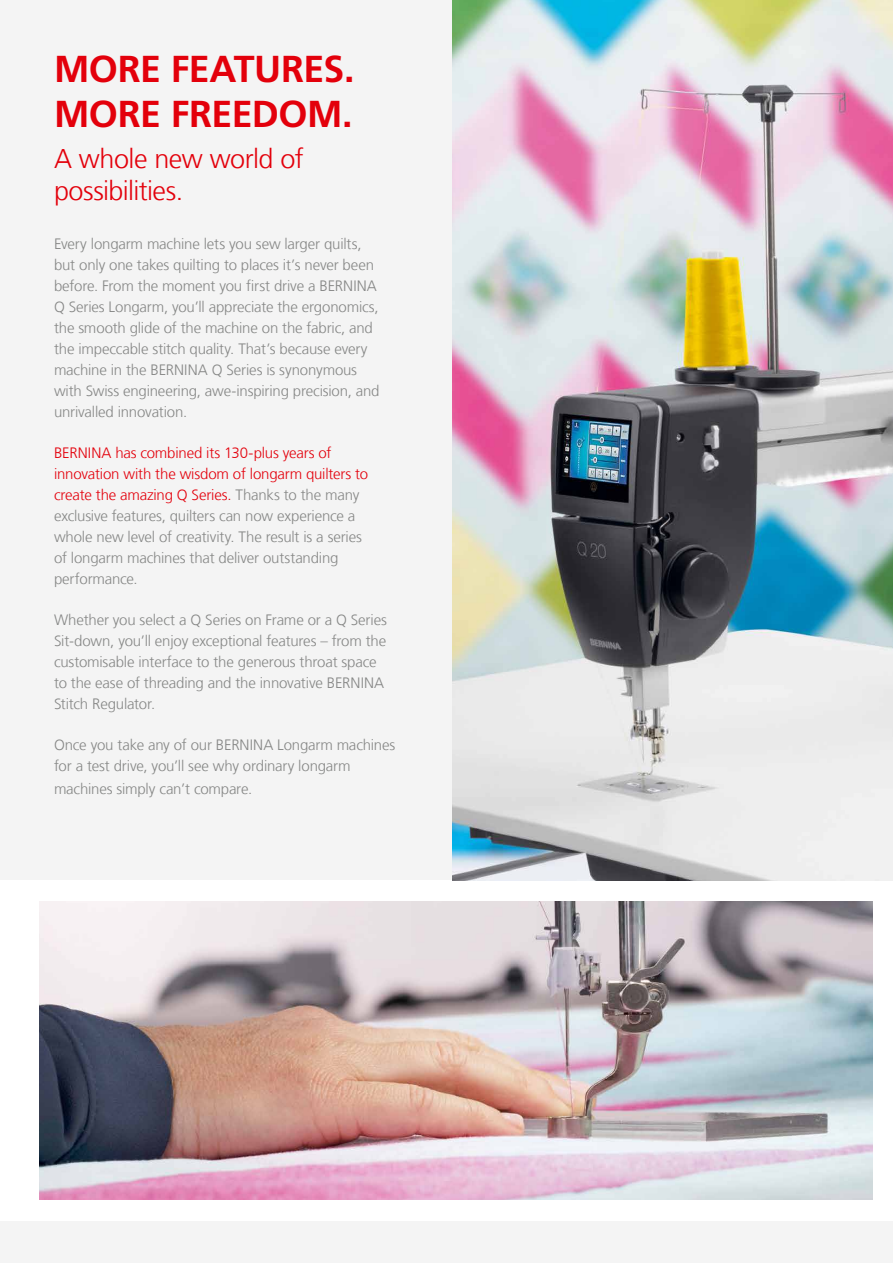
<style>
.page{position:relative;width:893px;height:1263px;background:#f4f4f4}
.page>*{position:absolute;margin:0;border:0;box-sizing:border-box;transform-origin:0 0}
.t1{font:700 37.5px/45px "Frutiger LT Com";letter-spacing:-.015em;color:#e3000b}
.t2{font:300 27px/32.4px "Frutiger LT Com";letter-spacing:-.02em;color:#e3000b}
.t3{font:300 15px/21px "Frutiger LT Com";letter-spacing:-.01em;color:#868786}
.s1{color:#e3000b}
</style>
<div class="page">
<div style="left:0;top:880px;width:893px;height:340px;background:#fff"></div>
<img style="left:39px;top:901px;width:833px;height:298px">
<img style="left:453px;top:0;width:440px;height:880px">
<h1 class="t1" style="left:54px;top:47px;width:302px">MORE FEATURES.<br>MORE FREEDOM.</h1>
<h2 class="t2" style="left:54px;top:143px;width:251px">A whole new world of possibilities.</h2>
<p class="t3" style="left:54px;top:233px;width:327px">Every longarm machine lets you sew larger quilts, but only one takes quilting to places it’s never been before. From the moment you first drive a BERNINA Q Series Longarm, you’ll appreciate the ergonomics, the smooth glide of the machine on the fabric, and the impeccable stitch quality. That’s because every machine in the BERNINA Q Series is synonymous with Swiss engineering, awe-inspiring precision, and unrivalled innovation.</p>
<p class="t3" style="left:54px;top:442px;width:316px"><span class="s1">BERNINA has combined its 130-plus years of innovation with the wisdom of longarm quilters to create the amazing Q Series.</span> Thanks to the many exclusive features, quilters can now experience a whole new level of creativity. The result is a series of longarm machines that deliver outstanding performance.</p>
<p class="t3" style="left:54px;top:609px;width:334px">Whether you select a Q Series on Frame or a Q Series Sit-down, you’ll enjoy exceptional features – from the customisable interface to the generous throat space to the ease of threading and the innovative BERNINA Stitch Regulator.</p>
<p class="t3" style="left:54px;top:735px;width:343px">Once you take any of our BERNINA Longarm machines for a test drive, you’ll see why ordinary longarm</p>
<p class="t3" style="left:54px;top:778px;width:200px">machines simply can’t compare.</p>
</div>
